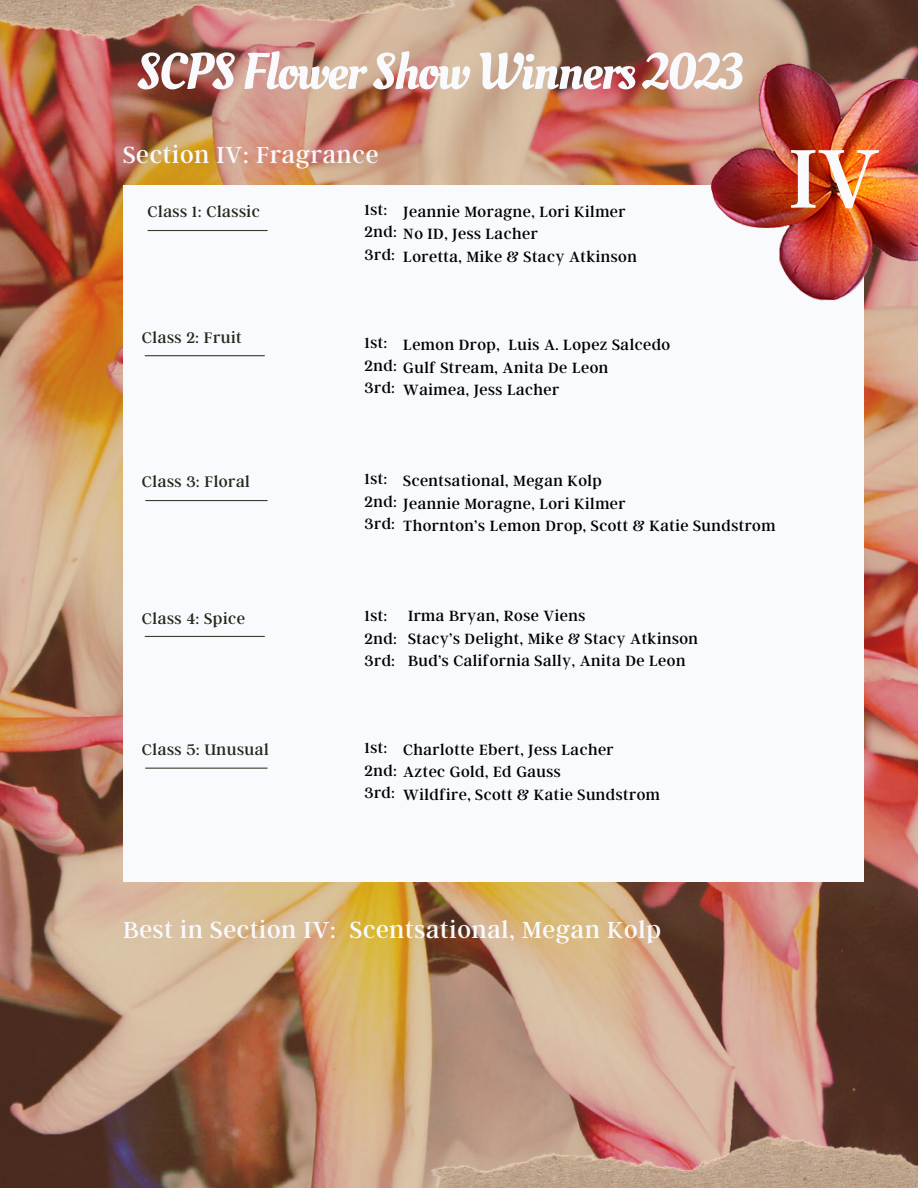
<style>
.page{position:relative;width:918px;height:1188px;background:#fff}
.page>*{position:absolute;margin:0;border:0;box-sizing:border-box;transform-origin:0 0}
.t1{font:93px "Argent CF";color:#f9fafd}
.t2{font:51.15px "Oleo Script";letter-spacing:-.03em;color:#f9fafd}
.t3{font:25.8px "Argent CF";letter-spacing:.03em;color:#f9fafd}
.t4{font:16.95px "Argent CF";letter-spacing:.03em;color:#22291b}
.t5{font:16.5px "Argent CF";letter-spacing:.03em;color:#000}
</style>
<div class="page">
<img style="left:0;top:0;width:918px;height:1188px">
<div style="left:123px;top:185px;width:740px;height:697px;background:#f9fafd"></div>
<hr style="left:146px;top:768px;width:121px;height:1px;background:#373f30">
<hr style="left:145px;top:636px;width:119px;height:1px;background:#373f30">
<hr style="left:146px;top:500px;width:121px;height:1px;background:#373f30">
<hr style="left:145px;top:355px;width:119px;height:1px;background:#373f30">
<hr style="left:148px;top:230px;width:119px;height:1px;background:#373f30">
<img style="left:0;top:0;width:478px;height:43px">
<img style="left:565px;top:0;width:353px;height:326px">
<img style="left:408px;top:1132px;width:510px;height:56px">
<p class="t2" style="left:137px;top:37px;width:608px">SCPS Flower Show Winners 2023</p>
<p class="t3" style="left:123px;top:138px;width:257px">Section IV: Fragrance</p>
<p class="t4" style="left:148px;top:201px;width:114px">Class 1: Classic</p>
<p class="t5" style="left:365px;top:199px;width:24px">1st:</p>
<p class="t5" style="left:365px;top:221px;width:34px">2nd:</p>
<p class="t5" style="left:365px;top:244px;width:32px">3rd:</p>
<p class="t5" style="left:403px;top:201px;width:224px">Jeannie Moragne, Lori Kilmer</p>
<p class="t5" style="left:403px;top:223px;width:136px">No ID, Jess Lacher</p>
<p class="t5" style="left:403px;top:246px;width:235px">Loretta, Mike &amp; Stacy Atkinson</p>
<p class="t4" style="left:142px;top:326px;width:102px">Class 2: Fruit</p>
<p class="t5" style="left:365px;top:332px;width:24px">1st:</p>
<p class="t5" style="left:365px;top:355px;width:34px">2nd:</p>
<p class="t5" style="left:365px;top:377px;width:32px">3rd:</p>
<p class="t5" style="left:403px;top:334px;width:268px">Lemon Drop, Luis A. Lopez Salcedo</p>
<p class="t5" style="left:403px;top:357px;width:207px">Gulf Stream, Anita De Leon</p>
<p class="t5" style="left:403px;top:379px;width:158px">Waimea, Jess Lacher</p>
<p class="t1" style="left:789px;top:118px;width:93px">IV</p>
<p class="t4" style="left:142px;top:470px;width:110px">Class 3: Floral</p>
<p class="t5" style="left:365px;top:468px;width:24px">1st:</p>
<p class="t5" style="left:365px;top:491px;width:34px">2nd:</p>
<p class="t5" style="left:365px;top:513px;width:32px">3rd:</p>
<p class="t5" style="left:403px;top:470px;width:200px">Scentsational, Megan Kolp</p>
<p class="t5" style="left:403px;top:493px;width:224px">Jeannie Moragne, Lori Kilmer</p>
<p class="t5" style="left:403px;top:515px;width:374px">Thornton’s Lemon Drop, Scott &amp; Katie Sundstrom</p>
<p class="t4" style="left:142px;top:607px;width:105px">Class 4: Spice</p>
<p class="t5" style="left:365px;top:605px;width:24px">1st:</p>
<p class="t5" style="left:365px;top:628px;width:34px">2nd:</p>
<p class="t5" style="left:365px;top:650px;width:32px">3rd:</p>
<p class="t5" style="left:408px;top:605px;width:179px">Irma Bryan, Rose Viens</p>
<p class="t5" style="left:408px;top:628px;width:292px">Stacy’s Delight, Mike &amp; Stacy Atkinson</p>
<p class="t5" style="left:408px;top:650px;width:279px">Bud’s California Sally, Anita De Leon</p>
<p class="t4" style="left:142px;top:739px;width:128px">Class 5: Unusual</p>
<p class="t5" style="left:365px;top:737px;width:24px">1st:</p>
<p class="t5" style="left:365px;top:760px;width:34px">2nd:</p>
<p class="t5" style="left:365px;top:782px;width:32px">3rd:</p>
<p class="t5" style="left:403px;top:739px;width:212px">Charlotte Ebert, Jess Lacher</p>
<p class="t5" style="left:403px;top:761px;width:159px">Aztec Gold, Ed Gauss</p>
<p class="t5" style="left:403px;top:784px;width:258px">Wildfire, Scott &amp; Katie Sundstrom</p>
<p class="t3" style="left:123px;top:912px;width:540px">Best in Section IV: Scentsational, Megan Kolp</p>
</div>
